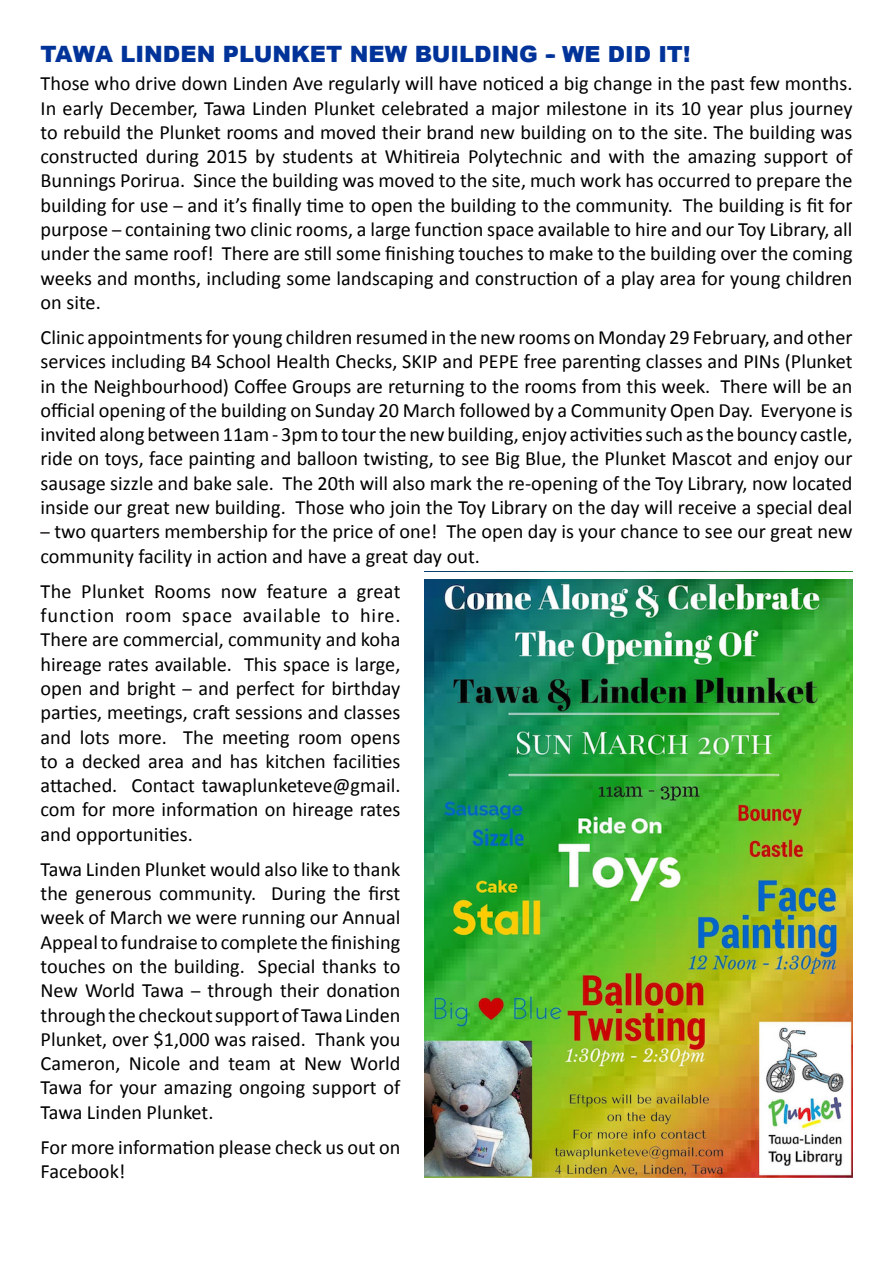
<style>
.page{position:relative;width:893px;height:1263px;background:#fff}
.page>*{position:absolute;margin:0;border:0;box-sizing:border-box;transform-origin:0 0}
.t1{font:900 22.5px "Arial";color:#039}
.t2{font:900 22.2px "Arial";color:#039}
.t3{font:20.25px/24.3px "Calibri";color:#000;text-align:justify}
.s1{font-size:22.2px}
.s2{font-size:18.75px;color:#231f20}
</style>
<div class="page">
<img style="left:425px;top:579px;width:427px;height:599px">
<p class="t1" style="left:41px;top:37px;width:651px">TAWA LINDEN PLUNKET NEW BUILDING <span class="s1">- WE DID IT!</span></p>
<p class="t3" style="left:41px;top:70px;width:813px">Those who drive down Linden Ave regularly will have noticed a big change in the past few months.<br>In early December, Tawa Linden Plunket celebrated a major milestone in its 10 year plus journey to rebuild the Plunket rooms and moved their brand new building on to the site. The building was constructed during 2015 by students at Whitireia Polytechnic and with the amazing support of Bunnings Porirua. Since the building was moved to the site, much work has occurred to prepare the building for use <span class="s2">–</span> and it’s finally time to open the building to the community. The building is fit for purpose <span class="s2">–</span> containing two clinic rooms, a large function space available to hire and our Toy Library, all under the same roof! There are still some finishing touches to make to the building over the coming weeks and months, including some landscaping and construction of a play area for young children on site.</p>
<p class="t3" style="left:41px;top:324px;width:813px">Clinic appointments for young children resumed in the new rooms on Monday 29 February, and other services including B4 School Health Checks, SKIP and PEPE free parenting classes and PINs (Plunket in the Neighbourhood) Coffee Groups are returning to the rooms from this week. There will be an official opening of the building on Sunday 20 March followed by a Community Open Day. Everyone is invited along between 11am - 3pm to tour the new building, enjoy activities such as the bouncy castle, ride on toys, face painting and balloon twisting, to see Big Blue, the Plunket Mascot and enjoy our sausage sizzle and bake sale. The 20th will also mark the re-opening of the Toy Library, now located inside our great new building. Those who join the Toy Library on the day will receive a special deal</p>
<p class="t3" style="left:41px;top:518px;width:813px"><span class="s2">–</span> two quarters membership for the price of one! The open day is your chance to see our great new community facility in action and have a great day out.</p>
<p class="t2" style="left:548px;top:38px;width:9px">-</p>
<p class="t3" style="left:41px;top:578px;width:361px">The Plunket Rooms now feature a great function room space available to hire.<br>There are commercial, community and koha hireage rates available. This space is large, open and bright <span class="s2">–</span> and perfect for birthday parties, meetings, craft sessions and classes and lots more. The meeting room opens to a decked area and has kitchen facilities attached. Contact tawaplunketeve@gmail. com for more information on hireage rates and opportunities.</p>
<p class="t3" style="left:41px;top:856px;width:361px">Tawa Linden Plunket would also like to thank the generous community. During the first week of March we were running our Annual Appeal to fundraise to complete the finishing touches on the building. Special thanks to New World Tawa <span class="s2">–</span> through their donation through the checkout support of Tawa Linden Plunket, over $1,000 was raised. Thank you Cameron, Nicole and team at New World Tawa for your amazing ongoing support of Tawa Linden Plunket.</p>
<p class="t3" style="left:41px;top:1134px;width:361px">For more information please check us out on<br>Facebook!</p>
</div>
